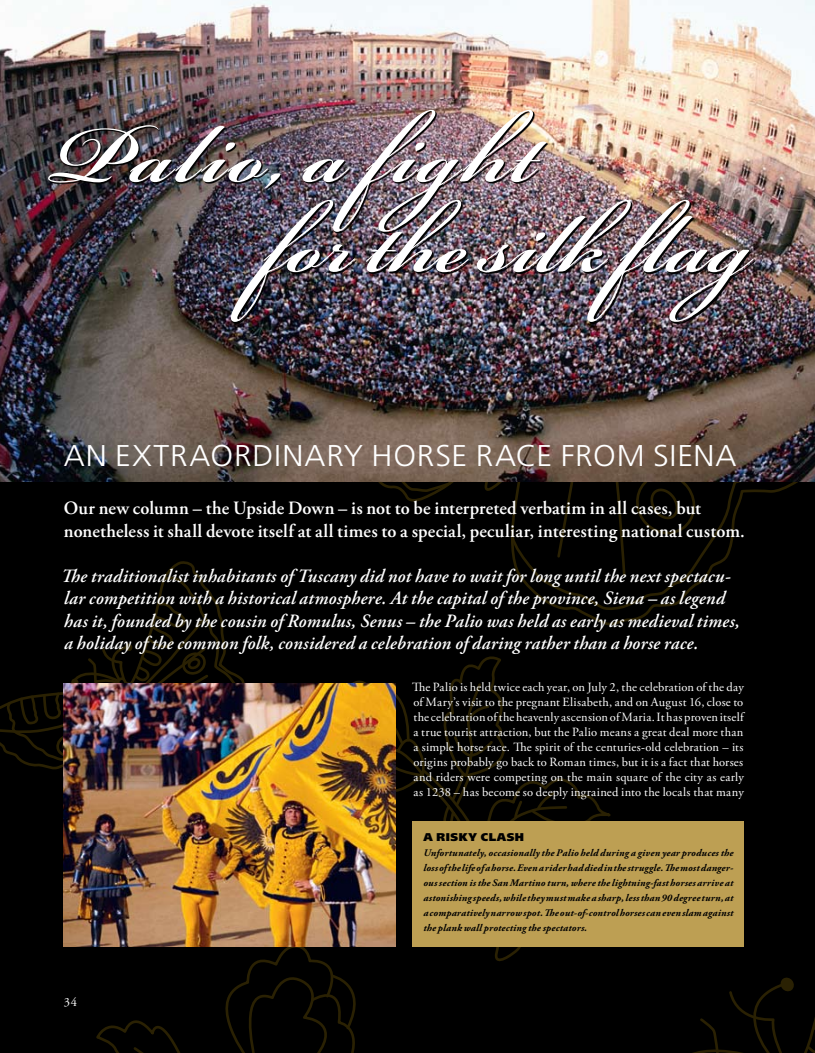
<style>
.page{position:relative;width:815px;height:1053px;background:#fff}
.page>*{position:absolute;margin:0;border:0;box-sizing:border-box;transform-origin:0 0}
.t1{font:600 125px/90px "Bickham Script Pro";letter-spacing:.02em;color:#fff}
.t2{font:30px "Frutiger MOT Light";letter-spacing:.025em;color:#fff;scale:1.05 1}
.t3{font:italic 600 18.75px/22.5px "Adobe Garamond Pro";letter-spacing:.015em;color:#fff}
.t4{font:600 18.75px/22.5px "Adobe Garamond Pro";color:#fff}
.t5{font:12.5px/15px "Adobe Garamond Pro";letter-spacing:.02em;color:#fff;text-align:justify}
.t6{font:11.25px "Frutiger MOT Black";letter-spacing:.05em;color:#000}
.t7{font:italic 700 10px/15px "Adobe Garamond Pro";letter-spacing:.025em;color:#000;text-align:justify}
</style>
<div class="page">
<img style="left:0;top:0;width:815px;height:1052px">
<h1 class="t1" style="left:264px;top:93px;width:486px;text-indent:-216px">Palio, a fight<br>for the silk flag</h1>
<h2 class="t2" style="left:64px;top:439px;width:642px">AN EXTRAORDINARY H ORSE RACE FROM SIENA</h2>
<h3 class="t4" style="left:64px;top:497px;width:683px">Our new column – the Upside Down – is not to be interpreted verbatim in all cases, but nonetheless it shall devote itself at all times to a special, peculiar, interesting national custom.</h3>
<p class="t3" style="left:61px;top:565px;width:680px">The traditionalist inhabitants of Tuscany did not have to wait for long until the next spectacu&shy;lar competition with a historical atmosphere. At the capital of the province, Siena – as legend has it, founded by the cousin of Romulus, Senus – the Palio was held as early as medieval times, a holiday of the common folk, considered a celebration of daring rather than a horse race.</p>
<p class="t5" style="left:412px;top:680px;width:333px">The Palio is held twice each year, on July 2, the celebration of the day of Mary’s visit to the pregnant Elisabeth, and on August 16, close to the celebration of the heavenly ascension of Maria. It has proven itself a true tourist attraction, but the Palio means a great deal more than a simple horse race. The spirit of the centuries-old celebration – its origins probably go back to Roman times, but it is a fact that horses and riders were competing on the main square of the city as early as 1238 – has become so deeply ingrained into the locals that many</p>
<p class="t5" style="left:64px;top:995px;width:15px">34</p>
<p class="t6" style="left:423px;top:830px;width:102px">A RISKY CLASH</p>
<p class="t7" style="left:423px;top:845px;width:312px">Unfortunately, occasionally the Palio held during a given year produces the loss of the life of a horse. Even a rider had died in the struggle. The most danger&shy;ous section is the San Martino turn, where the lightning-fast horses arrive at astonishing speeds, while they must make a sharp, less than 90 degree turn, at a comparatively narrow spot. The out-of-control horses can even slam against the plank wall protecting the spectators.</p>
</div>
